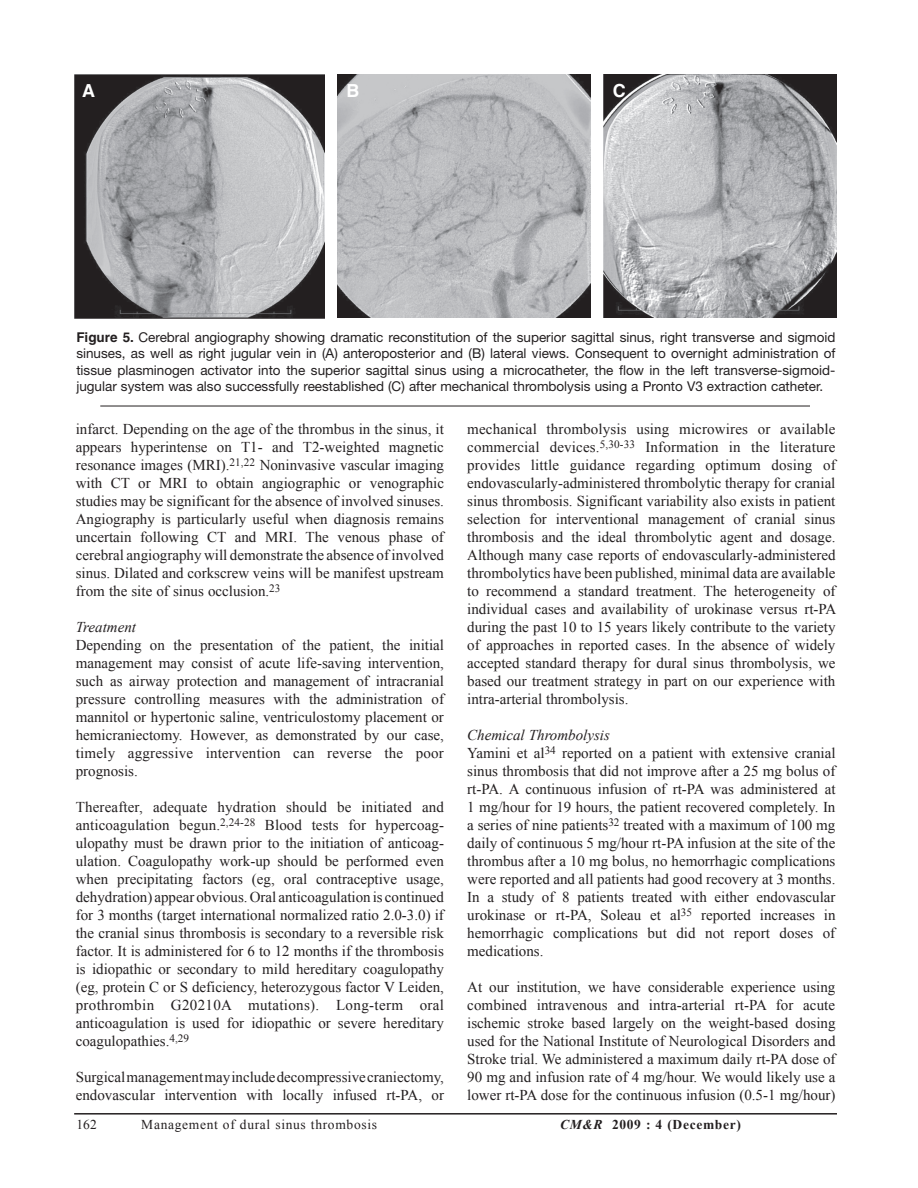
<style>
.page{position:relative;width:918px;height:1188px;background:#fff}
.page>*{position:absolute;margin:0;border:0;box-sizing:border-box;transform-origin:0 0}
.t1{font:700 18px "Helvetica";color:#fff}
.t2{font:15px/18px "Times New Roman";color:#231f20;text-align:justify}
.t3{font:italic 15px "Times New Roman";color:#231f20}
.t4{font:13.5px/16.5px "Helvetica Neue";color:#231f20;text-align:justify}
.t5{font:13.5px "Times New Roman";letter-spacing:.05em;color:#231f20}
.t6{font:700 13.5px "Times New Roman";letter-spacing:.05em;color:#231f20}
.s1{font-family:"Helvetica";font-weight:700}
.s2{font-style:italic}
</style>
<div class="page">
<hr style="left:74px;top:1113px;width:763px;height:2px;background:#231f20">
<img style="left:74px;top:74px;width:251px;height:244px">
<img style="left:338px;top:74px;width:252px;height:244px">
<img style="left:603px;top:74px;width:233px;height:244px">
<hr style="left:100px;top:406px;width:710px;height:1px;background:#231f20">
<p class="t1" style="left:82px;top:79px;width:14px">A</p>
<p class="t1" style="left:346px;top:79px;width:14px">B</p>
<p class="t1" style="left:613px;top:79px;width:14px">C</p>
<p class="t4" style="left:76px;top:328px;width:761px"><span class="s1">Figure 5.</span> Cerebral angiography showing dramatic reconstitution of the superior sagittal sinus, right transverse and sigmoid sinuses, as well as right jugular vein in (A) anteroposterior and (B) lateral views. Consequent to overnight administration of tissue plasminogen activator into the superior sagittal sinus using a microcatheter, the flow in the left transverse-sigmoid&shy;jugular system was also successfully reestablished (C) after mechanical thrombolysis using a Pronto V3 extraction catheter.</p>
<p class="t2" style="left:76px;top:420px;width:370px">infarct. Depending on the age of the thrombus in the sinus, it appears hyperintense on T1- and T2-weighted magnetic resonance images (MRI).<sup>21,22</sup> Noninvasive vascular imaging with CT or MRI to obtain angiographic or venographic studies may be significant for the absence of involved sinuses.<br>Angiography is particularly useful when diagnosis remains uncertain following CT and MRI. The venous phase of cerebral angiography will demonstrate the absence of involved sinus. Dilated and corkscrew veins will be manifest upstream from the site of sinus occlusion.<sup>23</sup></p>
<p class="t3" style="left:76px;top:617px;width:62px">Treatment</p>
<p class="t2" style="left:76px;top:636px;width:370px">Depending on the presentation of the patient, the initial management may consist of acute life-saving intervention, such as airway protection and management of intracranial pressure controlling measures with the administration of mannitol or hypertonic saline, ventriculostomy placement or hemicraniectomy. However, as demonstrated by our case, timely aggressive intervention can reverse the poor prognosis.</p>
<p class="t2" style="left:76px;top:798px;width:370px">Thereafter, adequate hydration should be initiated and anticoagulation begun.<sup>2,24-28</sup> Blood tests for hypercoag&shy;ulopathy must be drawn prior to the initiation of anticoag&shy;ulation. Coagulopathy work-up should be performed even when precipitating factors (eg, oral contraceptive usage, dehydration) appear obvious. Oral anticoagulation is continued for 3 months (target international normalized ratio 2.0-3.0) if the cranial sinus thrombosis is secondary to a reversible risk factor. It is administered for 6 to 12 months if the thrombosis is idiopathic or secondary to mild hereditary coagulopathy (eg, protein C or S deficiency, heterozygous factor V Leiden, prothrombin G20210A mutations). Long-term oral anticoagulation is used for idiopathic or severe hereditary coagulopathies.<sup>4,29</sup></p>
<p class="t2" style="left:76px;top:1068px;width:370px">Surgical management may include decompressive craniectomy, endovascular intervention with locally infused rt-PA, or</p>
<p class="t2" style="left:467px;top:420px;width:371px">mechanical thrombolysis using microwires or available commercial devices.<sup>5,30-33</sup> Information in the literature provides little guidance regarding optimum dosing of endovascularly-administered thrombolytic therapy for cranial sinus thrombosis. Significant variability also exists in patient selection for interventional management of cranial sinus thrombosis and the ideal thrombolytic agent and dosage.<br>Although many case reports of endovascularly-administered thrombolytics have been published, minimal data are available to recommend a standard treatment. The heterogeneity of individual cases and availability of urokinase versus rt-PA during the past 10 to 15 years likely contribute to the variety of approaches in reported cases. In the absence of widely accepted standard therapy for dural sinus thrombolysis, we based our treatment strategy in part on our experience with intra-arterial thrombolysis.</p>
<p class="t2" style="left:467px;top:726px;width:370px;text-align:left"><span class="s2">Chemical Thrombolysis<br></span>Yamini et al<sup>34</sup> reported on a patient with extensive cranial sinus thrombosis that did not improve after a 25 mg bolus of rt-PA. A continuous infusion of rt-PA was administered at 1 mg/hour for 19 hours, the patient recovered completely. In a series of nine patients<sup>32</sup> treated with a maximum of 100 mg daily of continuous 5 mg/hour rt-PA infusion at the site of the thrombus after a 10 mg bolus, no hemorrhagic complications were reported and all patients had good recovery at 3 months.<br>In a study of 8 patients treated with either endovascular urokinase or rt-PA, Soleau et al<sup>35</sup> reported increases in hemorrhagic complications but did not report doses of medications.</p>
<p class="t2" style="left:467px;top:978px;width:370px">At our institution, we have considerable experience using combined intravenous and intra-arterial rt-PA for acute ischemic stroke based largely on the weight-based dosing used for the National Institute of Neurological Disorders and Stroke trial. We administered a maximum daily rt-PA dose of 90 mg and infusion rate of 4 mg/hour. We would likely use a lower rt-PA dose for the continuous infusion (0.5-1 mg/hour)</p>
<p class="t5" style="left:76px;top:1116px;width:22px">162</p>
<p class="t5" style="left:141px;top:1115px;width:237px">Management of dural sinus thrombosis</p>
<p class="t6" style="left:560px;top:1115px;width:182px"><span class="s2">CM&amp;R</span> 2009 : 4 (December)</p>
</div>
